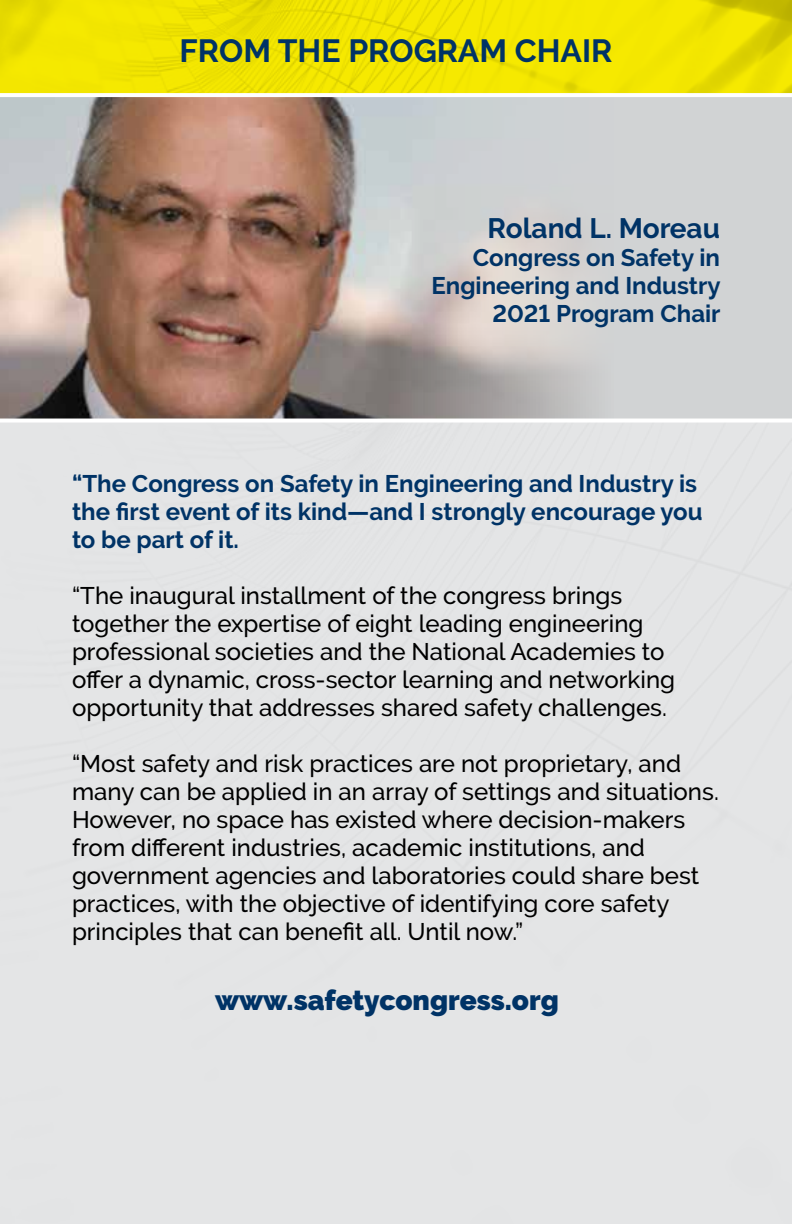
<style>
.page{position:relative;width:792px;height:1224px;background:#fff}
.page>*{position:absolute;margin:0;border:0;box-sizing:border-box;transform-origin:0 0}
.t1{font:700 32px "Raleway";color:#036}
.t2{font:900 28px "Raleway";color:#036}
.t3{font:700 28px "Raleway";color:#036}
.t4{font:500 24px/28px "Raleway";color:#000}
.t5{font:700 24px/28px "Raleway";color:#036}
</style>
<div class="page">
<img style="left:0;top:0;width:792px;height:93px">
<div style="left:0;top:95px;width:792px;height:324px;background:#d1d3d4"></div>
<img style="left:0;top:97px;width:710px;height:322px">
<svg style="left:0;top:93px;width:792px;height:4px"></svg>
<svg style="left:0;top:422px;width:792px;height:1px"></svg>
<h1 class="t1" style="left:180px;top:32px;width:434px">FROM THE PROGRAM CHAIR</h1>
<p class="t3" style="left:488px;top:212px;width:234px">Roland L. Moreau</p>
<p class="t5" style="left:432px;top:244px;width:291px;text-align:right">Congress on Safety in<br>Engineering and Industry<br>2021 Program Chair</p>
<p class="t5" style="left:72px;top:470px;width:632px">“The Congress on Safety in Engineering and Industry is the first event of its kind—and I strongly encourage you to be part of it.</p>
<p class="t4" style="left:72px;top:582px;width:605px">“The inaugural installment of the congress brings together the expertise of eight leading engineering professional societies and the National Academies to offer a dynamic, cross-sector learning and networking opportunity that addresses shared safety challenges.</p>
<p class="t4" style="left:72px;top:750px;width:648px">“Most safety and risk practices are not proprietary, and many can be applied in an array of settings and situations.<br>However, no space has existed where decision-makers from different industries, academic institutions, and government agencies and laboratories could share best practices, with the objective of identifying core safety principles that can benefit all. Until now.”</p>
<p class="t2" style="left:215px;top:984px;width:345px">www.safetycongress.org</p>
</div>
